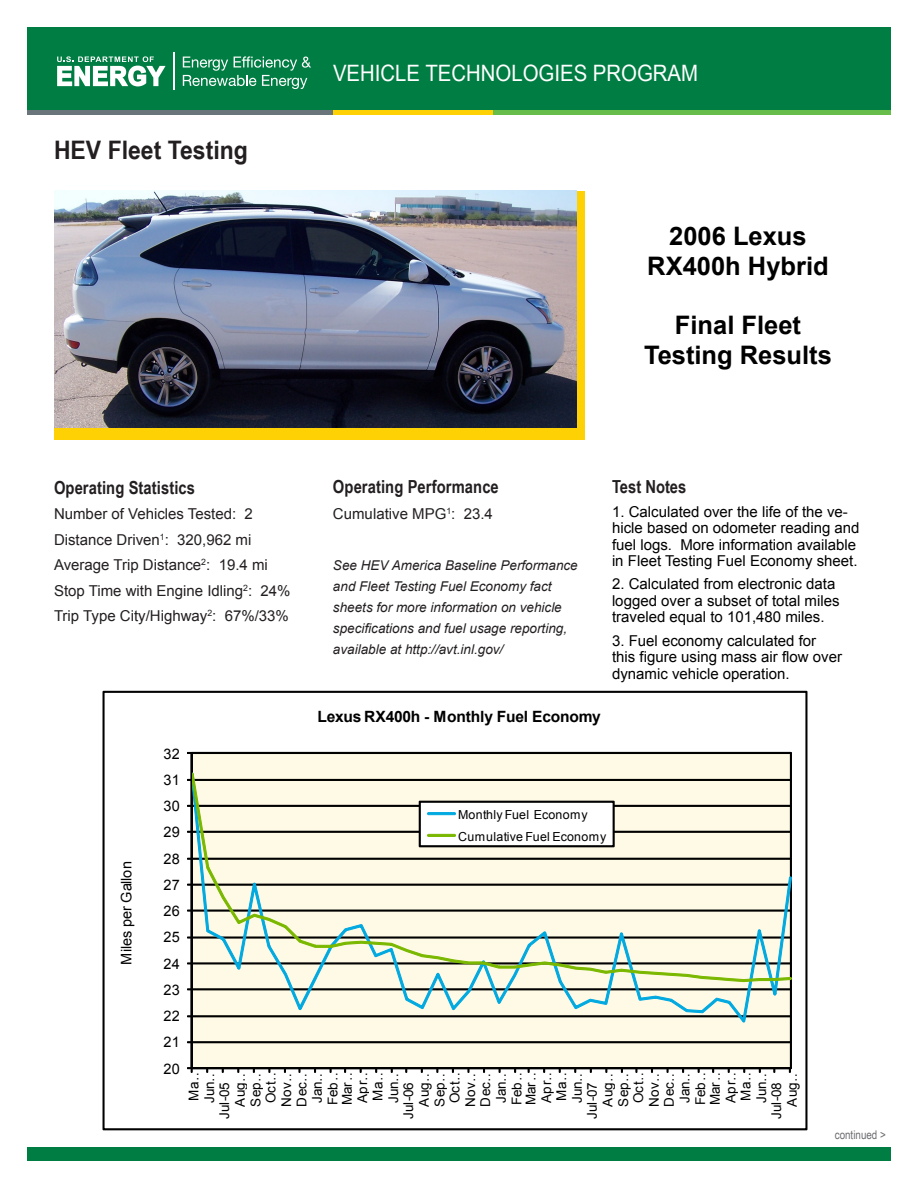
<style>
.page{position:relative;width:918px;height:1188px;background:#fff}
.page>*{position:absolute;margin:0;border:0;box-sizing:border-box;transform-origin:0 0}
.body_text{font:700 25.5px "Arial";color:#000}
.fact_sheet_title{font:700 25.5px "Arial Narrow";color:#231f20;scale:1.1 1}
.program_name{font:22.65px "Arial Narrow";color:#fff;scale:1.1 1}
.subhead_2{font:700 18px "Arial Narrow";letter-spacing:.005em;color:#231f20}
.body_text-2{font:700 18px "Arial Narrow";color:#231f20}
.t1{font:700 15.6px "Arial";letter-spacing:-.01em;color:#000}
.body_text-3{font:15px/16.5px "Arial";color:#000}
.body_text-4{font:15px "Arial";color:#231f20}
.t2{font:14.55px "Arial";letter-spacing:.015em;color:#000}
.t3{font:13.5px "Arial";letter-spacing:.01em;color:#000}
.subhead_2-2{font:italic 13.5px/21px "Arial";color:#231f20}
.t4{font:12.45px/22.4px "Arial";letter-spacing:.025em;color:#000}
.continued{font:12px "Arial Narrow";color:#6c6d70}
</style>
<div class="page">
<div style="left:54px;top:191px;width:531px;height:249px;background:#fed105"></div>
<img style="left:55px;top:191px;width:521px;height:237px">
<svg style="left:103px;top:691px;width:704px;height:439px;fill:#fffae5"></svg>
<div style="left:27px;top:1148px;width:864px;height:13px;background:#007d43"></div>
<div style="left:27px;top:27px;width:864px;height:84px;background:#007d43"></div>
<div style="left:27px;top:110px;width:311px;height:5px;background:#6a747b"></div>
<div style="left:333px;top:110px;width:161px;height:5px;background:#fed105"></div>
<div style="left:494px;top:110px;width:397px;height:5px;background:#67bd4a"></div>
<svg style="left:57px;top:56px;width:109px;height:30px"></svg>
<hr style="left:174px;top:53px;width:1px;height:37px;background:#fff">
<svg style="left:183px;top:56px;width:128px;height:33px"></svg>
<p class="fact_sheet_title" style="left:54px;top:131px;width:178px">HEV Fleet Testing</p>
<p class="program_name" style="left:333px;top:56px;width:333px">VEHICLE TECHNOLOGIES PROGRAM</p>
<p class="body_text" style="left:669px;top:219px;width:139px">2006 Lexus</p>
<p class="body_text" style="left:647px;top:249px;width:183px">RX400h Hybrid</p>
<p class="body_text" style="left:675px;top:308px;width:128px">Final Fleet</p>
<p class="body_text" style="left:644px;top:338px;width:189px">Testing Results</p>
<p class="subhead_2" style="left:54px;top:474px;width:143px">Operating Statistics</p>
<p class="body_text-4" style="left:54px;top:504px;width:201px">Number of Vehicles Tested: 2</p>
<p class="body_text-4" style="left:54px;top:530px;width:199px">Distance Driven<sup>1</sup>: 320,962 mi</p>
<p class="body_text-4" style="left:54px;top:555px;width:215px">Average Trip Distance<sup>2</sup>: 19.4 mi</p>
<p class="body_text-4" style="left:54px;top:581px;width:238px">Stop Time with Engine Idling<sup>2</sup>: 24%</p>
<p class="body_text-4" style="left:54px;top:606px;width:236px">Trip Type City/Highway<sup>2</sup>: 67%/33%</p>
<p class="t2" style="left:163px;top:744px;width:18px">32</p>
<p class="t2" style="left:163px;top:770px;width:18px">31</p>
<p class="t2" style="left:163px;top:797px;width:18px">30</p>
<p class="t2" style="left:117px;top:965px;width:105px;rotate:-90deg">Miles per Gallon</p>
<p class="t2" style="left:163px;top:823px;width:18px">29</p>
<p class="t2" style="left:163px;top:849px;width:18px">28</p>
<p class="t2" style="left:163px;top:875px;width:18px">27</p>
<p class="t2" style="left:163px;top:901px;width:18px">26</p>
<p class="t2" style="left:163px;top:928px;width:18px">25</p>
<p class="t2" style="left:163px;top:954px;width:18px">24</p>
<p class="t2" style="left:163px;top:980px;width:18px">23</p>
<p class="t2" style="left:163px;top:1006px;width:18px">22</p>
<p class="t2" style="left:163px;top:1033px;width:18px">21</p>
<p class="subhead_2" style="left:333px;top:473px;width:167px">Operating Performance</p>
<p class="body_text-4" style="left:333px;top:504px;width:161px">Cumulative MPG<sup>1</sup>: 23.4</p>
<p class="subhead_2-2" style="left:333px;top:555px;width:246px">See HEV America Baseline Performance and Fleet Testing Fuel Economy fact sheets for more information on vehicle specifications and fuel usage reporting, available at http://avt.inl.gov/</p>
<p class="body_text-2" style="left:612px;top:473px;width:76px">Test Notes</p>
<p class="body_text-3" style="left:612px;top:503px;width:249px">1. Calculated over the life of the ve&shy;hicle based on odometer reading and fuel logs. More information available in Fleet Testing Fuel Economy sheet.</p>
<p class="body_text-3" style="left:612px;top:576px;width:229px">2. Calculated from electronic data logged over a subset of total miles traveled equal to 101,480 miles.</p>
<p class="body_text-3" style="left:612px;top:632px;width:232px">3. Fuel economy calculated for this figure using mass air flow over dynamic vehicle operation.</p>
<p class="t1" style="left:318px;top:706px;width:285px">Lexus RX400h - Monthly Fuel Economy</p>
<p class="t4" style="left:458px;top:803px;width:150px">Monthly Fuel Economy<br>Cumulative Fuel Economy</p>
<p class="t2" style="left:163px;top:1059px;width:18px">20</p>
<p class="t3" style="left:185px;top:1101px;width:35px;rotate:-90deg">Ma…</p>
<p class="t3" style="left:201px;top:1103px;width:37px;rotate:-90deg">Jun…</p>
<p class="t3" style="left:231px;top:1107px;width:40px;rotate:-90deg">Aug…</p>
<p class="t3" style="left:247px;top:1107px;width:40px;rotate:-90deg">Sep…</p>
<p class="t3" style="left:262px;top:1103px;width:37px;rotate:-90deg">Oct…</p>
<p class="t3" style="left:278px;top:1107px;width:40px;rotate:-90deg">Nov…</p>
<p class="t3" style="left:293px;top:1107px;width:40px;rotate:-90deg">Dec…</p>
<p class="t3" style="left:308px;top:1103px;width:37px;rotate:-90deg">Jan…</p>
<p class="t3" style="left:324px;top:1105px;width:39px;rotate:-90deg">Feb…</p>
<p class="t3" style="left:338px;top:1105px;width:39px;rotate:-90deg">Mar…</p>
<p class="t3" style="left:354px;top:1103px;width:37px;rotate:-90deg">Apr…</p>
<p class="t3" style="left:369px;top:1101px;width:35px;rotate:-90deg">Ma…</p>
<p class="t3" style="left:384px;top:1103px;width:37px;rotate:-90deg">Jun…</p>
<p class="t3" style="left:415px;top:1107px;width:40px;rotate:-90deg">Aug…</p>
<p class="t3" style="left:431px;top:1107px;width:40px;rotate:-90deg">Sep…</p>
<p class="t3" style="left:446px;top:1103px;width:37px;rotate:-90deg">Oct…</p>
<p class="t3" style="left:461px;top:1107px;width:40px;rotate:-90deg">Nov…</p>
<p class="t3" style="left:477px;top:1107px;width:40px;rotate:-90deg">Dec…</p>
<p class="t3" style="left:492px;top:1103px;width:37px;rotate:-90deg">Jan…</p>
<p class="t3" style="left:508px;top:1105px;width:39px;rotate:-90deg">Feb…</p>
<p class="t3" style="left:522px;top:1105px;width:39px;rotate:-90deg">Mar…</p>
<p class="t3" style="left:538px;top:1103px;width:37px;rotate:-90deg">Apr…</p>
<p class="t3" style="left:553px;top:1101px;width:35px;rotate:-90deg">Ma…</p>
<p class="t3" style="left:568px;top:1103px;width:37px;rotate:-90deg">Jun…</p>
<p class="t3" style="left:599px;top:1107px;width:40px;rotate:-90deg">Aug…</p>
<p class="t3" style="left:615px;top:1107px;width:40px;rotate:-90deg">Sep…</p>
<p class="t3" style="left:630px;top:1103px;width:37px;rotate:-90deg">Oct…</p>
<p class="t3" style="left:645px;top:1107px;width:40px;rotate:-90deg">Nov…</p>
<p class="t3" style="left:660px;top:1107px;width:40px;rotate:-90deg">Dec…</p>
<p class="t3" style="left:676px;top:1103px;width:37px;rotate:-90deg">Jan…</p>
<p class="t3" style="left:692px;top:1105px;width:39px;rotate:-90deg">Feb…</p>
<p class="t3" style="left:706px;top:1105px;width:39px;rotate:-90deg">Mar…</p>
<p class="t3" style="left:722px;top:1103px;width:37px;rotate:-90deg">Apr…</p>
<p class="t3" style="left:737px;top:1101px;width:35px;rotate:-90deg">Ma…</p>
<p class="t3" style="left:753px;top:1103px;width:37px;rotate:-90deg">Jun…</p>
<p class="t3" style="left:783px;top:1107px;width:40px;rotate:-90deg">Aug…</p>
<p class="t3" style="left:216px;top:1119px;width:38px;rotate:-90deg">Jul-05</p>
<p class="t3" style="left:768px;top:1119px;width:38px;rotate:-90deg">Jul-08</p>
<p class="t3" style="left:583px;top:1119px;width:38px;rotate:-90deg">Jul-07</p>
<p class="t3" style="left:400px;top:1119px;width:38px;rotate:-90deg">Jul-06</p>
<p class="continued" style="left:835px;top:1126px;width:53px">continued &gt;</p>
</div>
